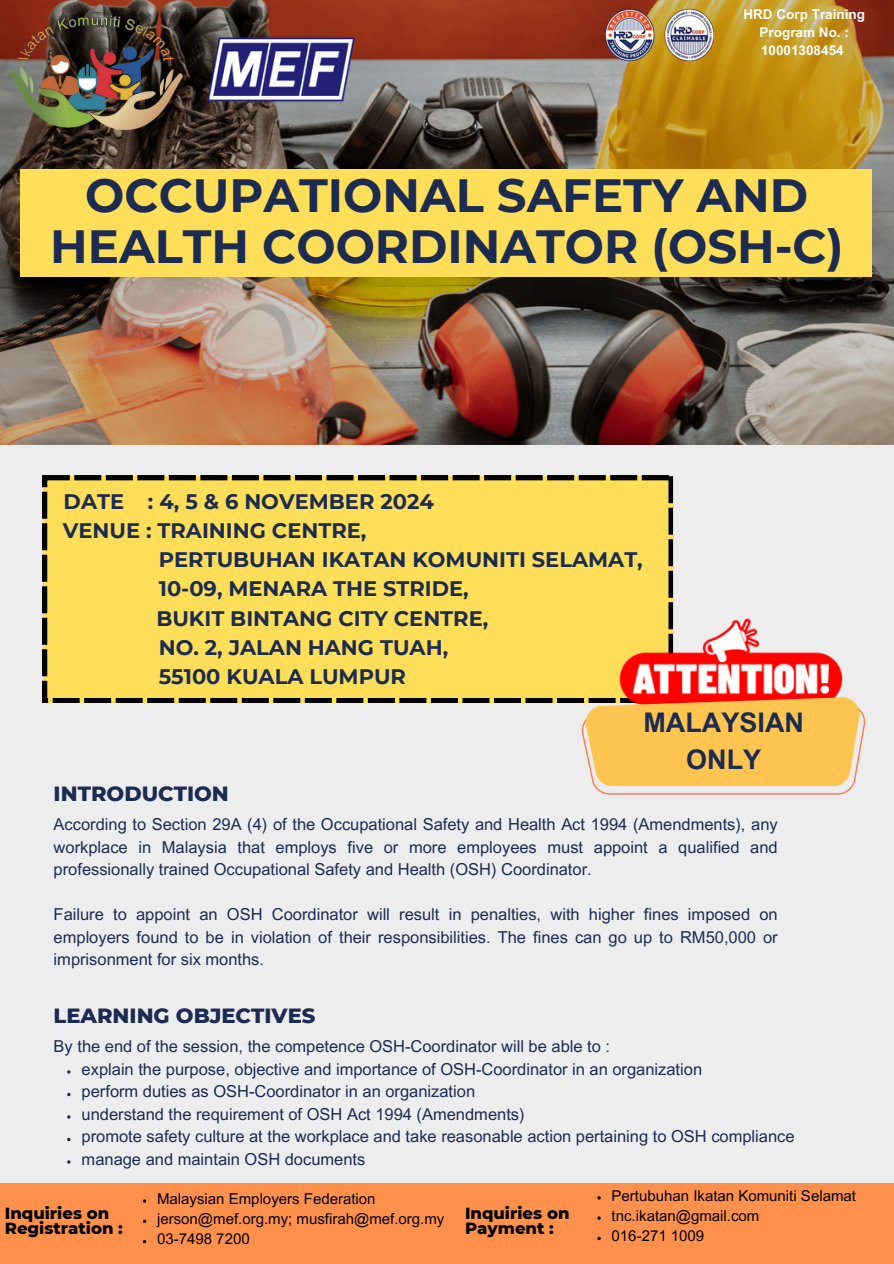
<style>
.page{position:relative;width:894px;height:1264px;background:#fff}
.page>*{position:absolute;margin:0;border:0;box-sizing:border-box;transform-origin:0 0}
.t1{font:700 46.5px/50.7px "Montserrat";color:#1c2b52;text-align:center}
.t2{font:700 27px/37.2px "Arial MT Pro";color:#1c2b52;text-align:center}
.t3{font:700 21px "Montserrat";color:#1c2b52}
.t4{font:800 21px "Montserrat";color:#1c2b52}
.t5{font:16.5px/22.5px "Arial MT Pro";color:#1c2b52;text-align:justify}
.t6{font:800 16.5px/15.8px "Montserrat";color:#000}
.t7{font:15px "Arial MT Pro";color:#000}
.t8{font:700 13.5px/18px "Arial MT Pro";color:#fff;text-align:center}
</style>
<div class="page">
<div style="left:0;top:0;width:893px;height:1263px;background:#ededed"></div>
<img style="left:0;top:0;width:893px;height:444px">
<div style="left:20px;top:169px;width:851px;height:107px;background:#ffde59"></div>
<img style="left:192px;top:18px;width:187px;height:89px">
<img style="left:605px;top:3px;width:108px;height:63px">
<img style="left:10px;top:3px;width:173px;height:138px">
<div style="left:0;top:1183px;width:893px;height:80px;background:#ff914d"></div>
<div style="left:43px;top:476px;width:629px;height:226px;background:#ffde59"></div>
<img style="left:605px;top:615px;width:238px;height:82px">
<svg style="left:581px;top:697px;width:283px;height:97px"></svg>
<p class="t8" style="left:743px;top:7px;width:123px">HRD Corp Training<br>Program No. :<br>10001308454</p>
<h1 class="t1" style="left:50px;top:170px;width:794px">OCCUPATIONAL SAFETY AND<br>HEALTH COORDINATOR (OSH-C)</h1>
<p class="t3" style="left:64px;top:488px;width:371px">DATE : 4, 5 &amp; 6 NOVEMBER 2024</p>
<p class="t3" style="left:63px;top:517px;width:305px">VENUE : TRAINING CENTRE,</p>
<p class="t3" style="left:159px;top:546px;width:485px">PERTUBUHAN IKATAN KOMUNITI SELAMAT,</p>
<p class="t3" style="left:159px;top:576px;width:311px">10-09, MENARA THE STRIDE,</p>
<p class="t3" style="left:156px;top:605px;width:333px">BUKIT BINTANG CITY CENTRE,</p>
<p class="t3" style="left:159px;top:634px;width:291px">NO. 2, JALAN HANG TUAH,</p>
<p class="t3" style="left:159px;top:663px;width:249px">55100 KUALA LUMPUR</p>
<h5 class="t4" style="left:54px;top:780px;width:177px">INTRODUCTION</h5>
<p class="t2" style="left:643px;top:707px;width:162px">MALAYSIAN<br>ONLY</p>
<p class="t5" style="left:54px;top:815px;width:725px">According to Section 29A (4) of the Occupational Safety and Health Act 1994 (Amendments), any workplace in Malaysia that employs five or more employees must appoint a qualified and professionally trained Occupational Safety and Health (OSH) Coordinator.</p>
<h4 class="t5" style="left:54px;top:905px;width:725px">Failure to appoint an OSH Coordinator will result in penalties, with higher fines imposed on employers found to be in violation of their responsibilities. The fines can go up to RM50,000 or imprisonment for six months.</h4>
<p class="t4" style="left:54px;top:1003px;width:263px">LEARNING OBJECTIVES</p>
<h3 class="t5" style="left:54px;top:1037px;width:558px">By the end of the session, the competence OSH-Coordinator will be able to :</h3>
<p class="t5" style="left:82px;top:1059px;width:622px">explain the purpose, objective and importance of OSH-Coordinator in an organization</p>
<p class="t5" style="left:82px;top:1082px;width:395px">perform duties as OSH-Coordinator in an organization</p>
<h2 class="t5" style="left:82px;top:1104px;width:444px">understand the requirement of OSH Act 1994 (Amendments)</h2>
<h3 class="t5" style="left:82px;top:1127px;width:714px">promote safety culture at the workplace and take reasonable action pertaining to OSH compliance</h3>
<h5 class="t5" style="left:82px;top:1149px;width:285px">manage and maintain OSH documents</h5>
<p class="t6" style="left:5px;top:1204px;width:120px">Inquiries on<br>Registration :</p>
<h3 class="t7" style="left:157px;top:1192px;width:220px">Malaysian Employers Federation</h3>
<h5 class="t7" style="left:157px;top:1213px;width:289px">jerson@mef.org.my; musfirah@mef.org.my</h5>
<p class="t7" style="left:157px;top:1233px;width:94px">03-7498 7200</p>
<p class="t6" style="left:465px;top:1204px;width:106px">Inquiries on<br>Payment :</p>
<p class="t7" style="left:611px;top:1189px;width:246px">Pertubuhan Ikatan Komuniti Selamat</p>
<p class="t7" style="left:611px;top:1209px;width:149px">tnc.ikatan@gmail.com</p>
<p class="t7" style="left:611px;top:1230px;width:94px">016-271 1009</p>
</div>
